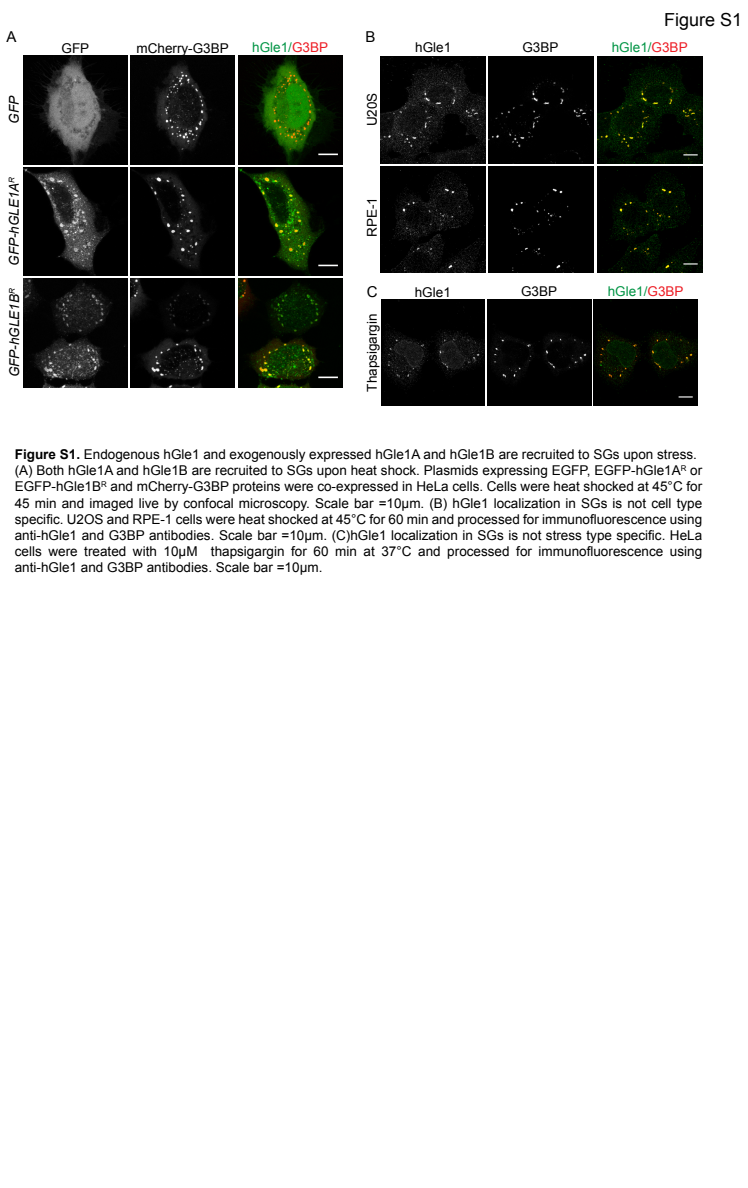
<style>
.page{position:relative;width:748px;height:1188px;background:#fff}
.page>*{position:absolute;margin:0;border:0;box-sizing:border-box;transform-origin:0 0}
.t1{font:18px "Arial";color:#000}
.t2{font:15px "Arial";color:#000}
.t3{font:13.5px/16.2px "Arial";color:#000}
.t4{font:13.5px "Arial";color:#009444}
.t5{font:italic 13.5px "Arial";color:#000}
.s1{color:#ed1c24}
.s2{font-weight:700}
</style>
<div class="page">
<img style="left:238px;top:56px;width:104px;height:108px">
<img style="left:238px;top:279px;width:104px;height:108px">
<img style="left:238px;top:167px;width:104px;height:109px">
<img style="left:24px;top:56px;width:104px;height:108px">
<img style="left:130px;top:56px;width:104px;height:108px">
<img style="left:24px;top:167px;width:104px;height:109px">
<img style="left:130px;top:167px;width:104px;height:109px">
<img style="left:24px;top:279px;width:104px;height:108px">
<img style="left:130px;top:279px;width:104px;height:108px">
<img style="left:380px;top:166px;width:105px;height:107px">
<div style="left:488px;top:166px;width:105px;height:107px;background:#000"></div>
<img style="left:597px;top:166px;width:104px;height:107px">
<img style="left:597px;top:57px;width:104px;height:106px">
<img style="left:380px;top:57px;width:105px;height:106px">
<div style="left:488px;top:57px;width:105px;height:106px;background:#000"></div>
<img style="left:381px;top:300px;width:103px;height:105px">
<img style="left:487px;top:300px;width:104px;height:105px">
<img style="left:593px;top:300px;width:104px;height:105px">
<p class="t2" style="left:7px;top:27px;width:12px">A</p>
<p class="t5" style="left:5px;top:124px;width:30px;rotate:-90deg">GFP</p>
<p class="t5" style="left:5px;top:266px;width:91px;rotate:-90deg">GFP-hGLE1A<sup>R</sup></p>
<p class="t5" style="left:6px;top:377px;width:91px;rotate:-90deg">GFP-hGLE1B<sup>R</sup></p>
<p class="t3" style="left:61px;top:40px;width:29px">GFP</p>
<p class="t3" style="left:136px;top:40px;width:94px">mCherry-G3BP</p>
<p class="t1" style="left:663px;top:7px;width:80px">Figure S1</p>
<p class="t2" style="left:365px;top:26px;width:12px">B</p>
<p class="t4" style="left:252px;top:38px;width:77px">hGle1/<span class="s1">G3BP</span></p>
<p class="t4" style="left:611px;top:38px;width:77px">hGle1/<span class="s1">G3BP</span></p>
<p class="t3" style="left:415px;top:40px;width:38px">hGle1</p>
<p class="t3" style="left:522px;top:40px;width:38px">G3BP</p>
<p class="t3" style="left:364px;top:126px;width:35px;rotate:-90deg">U20S</p>
<p class="t3" style="left:364px;top:237px;width:41px;rotate:-90deg">RPE-1</p>
<p class="t2" style="left:366px;top:282px;width:12px">C</p>
<p class="t3" style="left:364px;top:392px;width:80px;rotate:-90deg">Thapsigargin</p>
<p class="t3" style="left:414px;top:284px;width:38px">hGle1</p>
<p class="t3" style="left:520px;top:283px;width:38px">G3BP</p>
<p class="t4" style="left:607px;top:283px;width:77px">hGle1/<span class="s1">G3BP</span></p>
<p class="t3" style="left:15px;top:446px;width:688px"><span class="s2">Figure S1.</span> Endogenous hGle1 and exogenously expressed hGle1A and hGle1B are recruited to SGs upon stress. (A) Both hGle1A and hGle1B are recruited to SGs upon heat shock. Plasmids expressing EGFP, EGFP-hGle1A<sup>R</sup> or EGFP-hGle1B<sup>R</sup> and mCherry-G3BP proteins were co-expressed in HeLa cells. Cells were heat shocked at 45°C for 45 min and imaged live by confocal microscopy. Scale bar =10µm. (B) hGle1 localization in SGs is not cell type specific. U2OS and RPE-1 cells were heat shocked at 45°C for 60 min and processed for immunofluorescence using anti-hGle1 and G3BP antibodies. Scale bar =10µm. (C)hGle1 localization in SGs is not stress type specific. HeLa cells were treated with 10µM thapsigargin for 60 min at 37°C and processed for immunofluorescence using anti-hGle1 and G3BP antibodies. Scale bar =10µm.</p>
</div>
